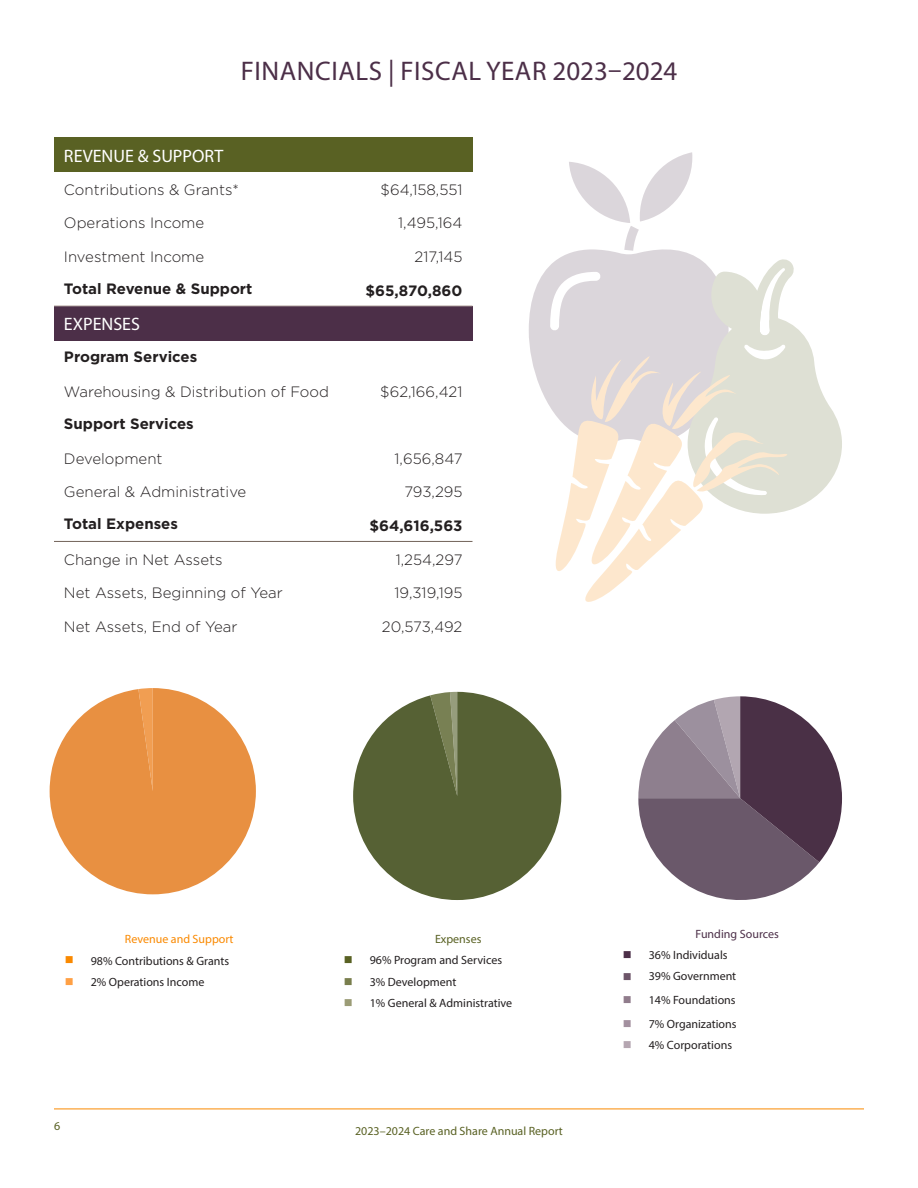
<style>
.page{position:relative;width:918px;height:1188px;background:#fff}
.page>*{position:absolute;margin:0;border:0;box-sizing:border-box;transform-origin:0 0}
.t1{font:27px "Myriad Pro";letter-spacing:.02em;color:#4c2f48}
.t2{font:18px "Myriad Pro";color:#fff}
.Body_Copy{font:300 15px "Gotham";color:#231f20}
.Body_Copy-2{font:700 15px "Gotham";color:#231f20}
.Table_Percentages{font:12px "Myriad Pro";color:#231f20}
.Board_Position{font:12px "Myriad Pro";color:#596123}
.Board_Position-2{font:12px "Myriad Pro";color:#fa8900}
.Board_Position-3{font:12px "Myriad Pro";color:#4c2f48}
.Board_Position-4{font:12px "Wingdings";color:#fa8900}
.Board_Position-5{font:12px "Wingdings";color:#ffa044}
.Board_Position-6{font:12px "Wingdings";color:#596123}
.Board_Position-7{font:12px "Wingdings";color:#797e4d}
.Board_Position-8{font:12px "Wingdings";color:#9b9c76}
.Board_Position-9{font:12px "Wingdings";color:#4c2f48}
.Board_Position-10{font:12px "Wingdings";color:#6d5569}
.Board_Position-11{font:12px "Wingdings";color:#907c8c}
.Board_Position-12{font:12px "Wingdings";color:#a3909f}
.Board_Position-13{font:12px "Wingdings";color:#b5a6b1}
</style>
<div class="page">
<hr style="left:54px;top:1109px;width:810px;height:1px;background:#fa8900">
<div style="left:54px;top:137px;width:418px;height:35px;background:#596123"></div>
<div style="left:54px;top:306px;width:418px;height:34px;background:#4c2f48"></div>
<hr style="left:54px;top:305px;width:291px;height:1px;background:#c3b7b0">
<hr style="left:345px;top:305px;width:128px;height:1px;background:#c3b7b0">
<hr style="left:54px;top:541px;width:291px;height:1px;background:#716259">
<hr style="left:345px;top:541px;width:128px;height:1px;background:#716259">
<svg style="left:529px;top:152px;width:313px;height:450px"></svg>
<svg style="left:50px;top:688px;width:206px;height:206px"></svg>
<svg style="left:353px;top:692px;width:208px;height:208px"></svg>
<svg style="left:638px;top:696px;width:204px;height:204px"></svg>
<p class="t1" style="left:241px;top:54px;width:438px">FINANCIALS | FISCAL YEAR 2023–2024</p>
<h2 class="t2" style="left:64px;top:144px;width:161px">REVENUE &amp; SUPPORT</h2>
<p class="Body_Copy" style="left:64px;top:182px;width:177px">Contributions &amp; Grants*</p>
<p class="Body_Copy" style="left:381px;top:182px;width:83px">$64,158,551</p>
<p class="Body_Copy" style="left:64px;top:215px;width:142px">Operations Income</p>
<p class="Body_Copy" style="left:398px;top:215px;width:66px">1,495,164</p>
<p class="Body_Copy" style="left:64px;top:248px;width:142px">Investment Income</p>
<p class="Body_Copy" style="left:415px;top:248px;width:49px">217,145</p>
<p class="Body_Copy-2" style="left:64px;top:280px;width:190px">Total Revenue &amp; Support</p>
<p class="Body_Copy-2" style="left:366px;top:282px;width:98px">$65,870,860</p>
<h2 class="t2" style="left:64px;top:313px;width:78px">EXPENSES</h2>
<p class="Body_Copy-2" style="left:64px;top:348px;width:135px">Program Services</p>
<p class="Body_Copy" style="left:64px;top:384px;width:267px">Warehousing &amp; Distribution of Food</p>
<p class="Body_Copy" style="left:380px;top:384px;width:84px">$62,166,421</p>
<p class="Body_Copy-2" style="left:64px;top:415px;width:131px">Support Services</p>
<p class="Body_Copy" style="left:64px;top:451px;width:100px">Development</p>
<p class="Body_Copy" style="left:395px;top:451px;width:69px">1,656,847</p>
<p class="Body_Copy" style="left:64px;top:484px;width:184px">General &amp; Administrative</p>
<p class="Body_Copy" style="left:404px;top:484px;width:60px">793,295</p>
<p class="Body_Copy-2" style="left:64px;top:515px;width:115px">Total Expenses</p>
<p class="Body_Copy-2" style="left:369px;top:517px;width:95px">$64,616,563</p>
<p class="Body_Copy" style="left:64px;top:551px;width:160px">Change in Net Assets</p>
<p class="Body_Copy" style="left:396px;top:551px;width:68px">1,254,297</p>
<p class="Body_Copy" style="left:64px;top:585px;width:220px">Net Assets, Beginning of Year</p>
<p class="Body_Copy" style="left:395px;top:585px;width:69px">19,319,195</p>
<p class="Body_Copy" style="left:64px;top:618px;width:175px">Net Assets, End of Year</p>
<p class="Body_Copy" style="left:382px;top:618px;width:82px">20,573,492</p>
<p class="Board_Position-2" style="left:125px;top:932px;width:110px">Revenue and Support</p>
<p class="Board_Position" style="left:435px;top:932px;width:48px">Expenses</p>
<p class="Board_Position-3" style="left:696px;top:927px;width:85px">Funding Sources</p>
<p class="Board_Position-4" style="left:65px;top:954px;width:10px">■</p>
<p class="Table_Percentages" style="left:91px;top:953px;width:140px">98% Contributions &amp; Grants</p>
<p class="Board_Position-5" style="left:65px;top:975px;width:10px">■</p>
<p class="Table_Percentages" style="left:91px;top:975px;width:115px">2% Operations Income</p>
<p class="Board_Position-6" style="left:344px;top:954px;width:10px">■</p>
<p class="Table_Percentages" style="left:370px;top:953px;width:134px">96% Program and Services</p>
<p class="Board_Position-7" style="left:344px;top:975px;width:10px">■</p>
<p class="Table_Percentages" style="left:370px;top:975px;width:88px">3% Development</p>
<p class="Board_Position-8" style="left:344px;top:996px;width:10px">■</p>
<p class="Table_Percentages" style="left:370px;top:996px;width:144px">1% General &amp; Administrative</p>
<p class="Board_Position-9" style="left:623px;top:949px;width:10px">■</p>
<p class="Table_Percentages" style="left:649px;top:948px;width:80px">36% Individuals</p>
<p class="Board_Position-10" style="left:623px;top:970px;width:10px">■</p>
<p class="Table_Percentages" style="left:649px;top:969px;width:89px">39% Government</p>
<p class="Board_Position-11" style="left:623px;top:993px;width:10px">■</p>
<p class="Table_Percentages" style="left:649px;top:992px;width:88px">14% Foundations</p>
<p class="Board_Position-12" style="left:623px;top:1017px;width:10px">■</p>
<p class="Table_Percentages" style="left:649px;top:1017px;width:89px">7% Organizations</p>
<p class="Board_Position-13" style="left:623px;top:1039px;width:10px">■</p>
<p class="Table_Percentages" style="left:649px;top:1038px;width:85px">4% Corporations</p>
<p class="Board_Position" style="left:54px;top:1118px;width:8px">6</p>
<p class="Board_Position" style="left:355px;top:1123px;width:209px">2023–2024 Care and Share Annual Report</p>
</div>
